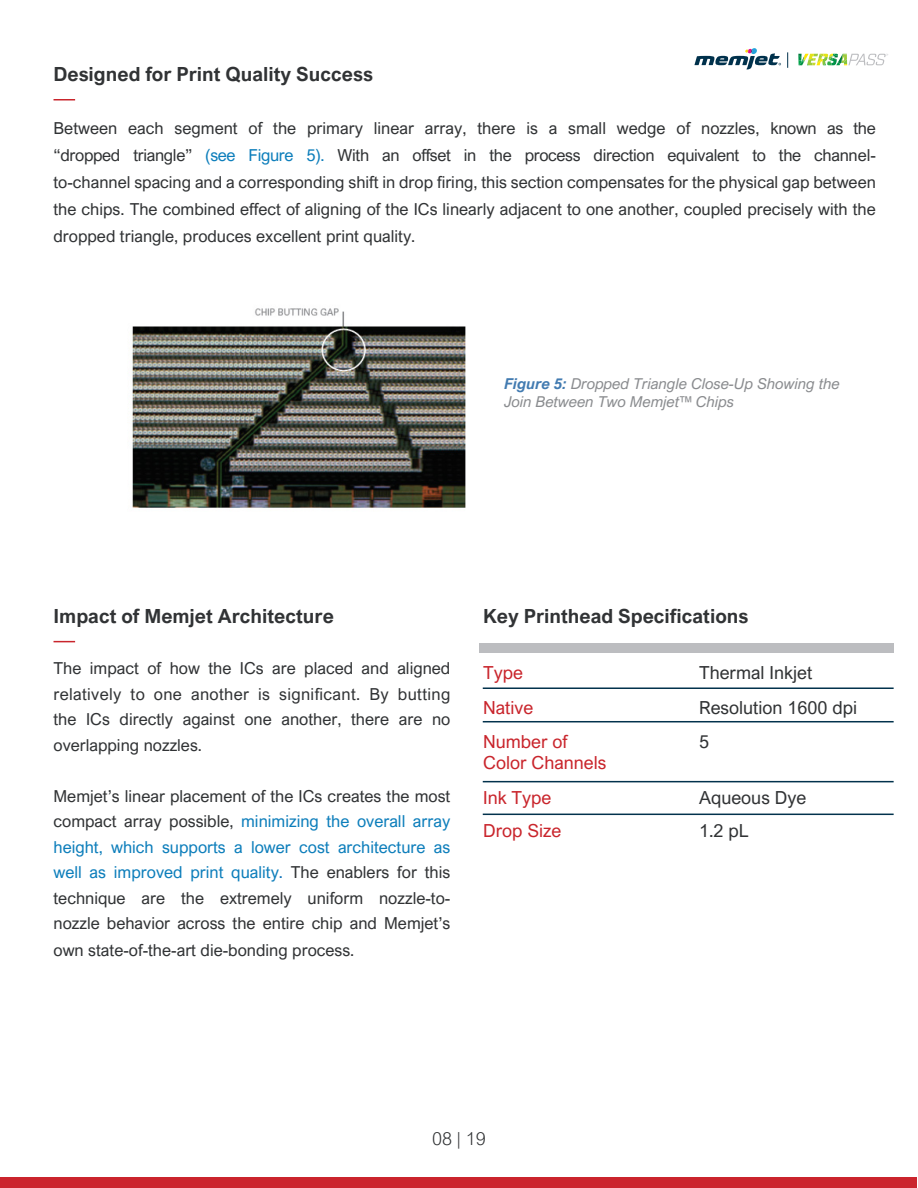
<style>
.page{position:relative;width:918px;height:1188px;background:#fff}
.page>*{position:absolute;margin:0;border:0;box-sizing:border-box;transform-origin:0 0}
.t1{font:700 19.5px "Arial Nova";color:#313335}
.t2{font:18px "Arial Nova";color:#c9252c}
.t3{font:18px "Arial Nova";color:#313335}
.t4{font:300 18px "Arial Nova";color:#313335}
.t5{font:16.5px/25.5px "Arial Nova";color:#313335;text-align:justify}
.t6{font:italic 15px "Arial Nova";color:#8a8c8f}
.s1{color:#0d7ebb}
.s2{font-weight:700;color:#427bb1}
.s3{color:#0d71b9}
</style>
<div class="page">
<div style="left:1px;top:1178px;width:916px;height:10px;background:#cb242d"></div>
<svg style="left:54px;top:99px;width:21px;height:1px"></svg>
<svg style="left:54px;top:641px;width:21px;height:1px"></svg>
<img style="left:132px;top:308px;width:334px;height:200px">
<hr style="left:483px;top:687px;width:411px;height:2px;background:#02324c">
<hr style="left:483px;top:721px;width:411px;height:1px;background:#02324c">
<hr style="left:483px;top:814px;width:411px;height:1px;background:#02324c">
<hr style="left:483px;top:781px;width:411px;height:1px;background:#02324c">
<div style="left:479px;top:643px;width:415px;height:10px;background:#bcbdc0"></div>
<svg style="left:694px;top:48px;width:87px;height:22px"></svg>
<svg style="left:787px;top:52px;width:1px;height:16px"></svg>
<svg style="left:798px;top:54px;width:90px;height:12px"></svg>
<p class="t1" style="left:54px;top:63px;width:321px">Designed for Print Quality Success</p>
<p class="t5" style="left:54px;top:114px;width:824px;line-height:27px">Between each segment of the primary linear array, there is a small wedge of nozzles, known as the “dropped triangle” <span class="s1">(see Figure 5).</span> With an offset in the process direction equivalent to the channel&shy;to-channel spacing and a corresponding shift in drop firing, this section compensates for the physical gap between the chips. The combined effect of aligning of the ICs linearly adjacent to one another, coupled precisely with the dropped triangle, produces excellent print quality.</p>
<p class="t6" style="left:504px;top:375px;width:337px"><span class="s2">Figure 5:</span> Dropped Triangle Close-Up Showing the</p>
<p class="t6" style="left:504px;top:393px;width:232px">Join Between Two Memjet™ Chips</p>
<p class="t1" style="left:54px;top:605px;width:282px">Impact of Memjet Architecture</p>
<p class="t5" style="left:54px;top:655px;width:398px">The impact of how the ICs are placed and aligned relatively to one another is significant. By butting the ICs directly against one another, there are no overlapping nozzles.</p>
<p class="t5" style="left:54px;top:783px;width:398px">Memjet’s linear placement of the ICs creates the most compact array possible, <span class="s1">minimizing the overall array height, which supports a lower cost architecture as well as improved print quality</span><span class="s3">.</span> The enablers for this technique are the extremely uniform nozzle-to&shy;nozzle behavior across the entire chip and Memjet’s</p>
<p class="t5" style="left:54px;top:937px;width:302px">own state-of-the-art die-bonding process.</p>
<p class="t1" style="left:483px;top:604px;width:267px">Key Printhead Specifications</p>
<p class="t2" style="left:483px;top:662px;width:41px">Type</p>
<p class="t3" style="left:699px;top:662px;width:115px">Thermal Inkjet</p>
<p class="t2" style="left:483px;top:697px;width:52px">Native</p>
<p class="t3" style="left:699px;top:697px;width:159px">Resolution 1600 dpi</p>
<p class="t2" style="left:483px;top:731px;width:86px">Number of</p>
<p class="t3" style="left:699px;top:731px;width:12px">5</p>
<p class="t2" style="left:483px;top:752px;width:125px">Color Channels</p>
<p class="t2" style="left:483px;top:787px;width:70px">Ink Type</p>
<p class="t3" style="left:699px;top:787px;width:109px">Aqueous Dye</p>
<p class="t2" style="left:483px;top:820px;width:80px">Drop Size</p>
<p class="t3" style="left:699px;top:820px;width:51px">1.2 pL</p>
<p class="t4" style="left:432px;top:1129px;width:55px">08 | 19</p>
</div>
